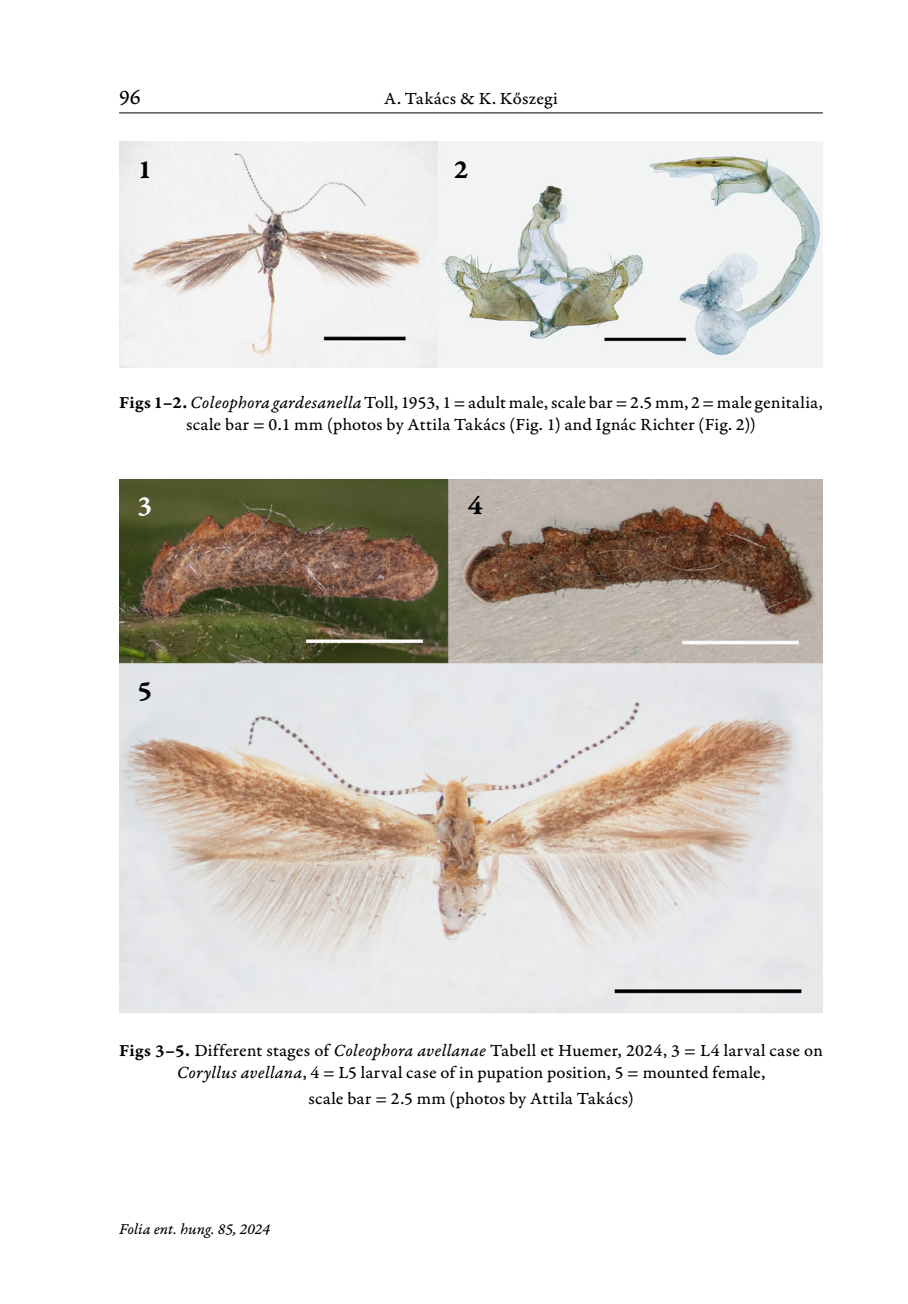
<style>
.page{position:relative;width:908px;height:1304px;background:#fff}
.page>*{position:absolute;margin:0;border:0;box-sizing:border-box;transform-origin:0 0}
.t1{font:28px "Garamond Premr Pro Smbd Capt";color:#000}
.t2{font:28px "Garamond Premr Pro Smbd Capt";color:#fff}
.t3{font:22px "Garamond Premr Pro Capt";color:#000}
.t4{font:18px/21.6px "Garamond Premr Pro Capt";letter-spacing:.01em;color:#000;text-align:center}
.t5{font:18px "Garamond Premr Pro Capt 3";letter-spacing:.01em;color:#000}
.t6{font:16px "Garamond Premr Pro It Capt 2";color:#000}
.s1{font-family:"Garamond Premr Pro Smbd Capt"}
.s2{font-family:"Garamond Premr Pro It Capt"}
</style>
<div class="page">
<hr style="left:119px;top:112px;width:703px;height:1px;background:#000">
<img style="left:119px;top:142px;width:703px;height:225px">
<img style="left:119px;top:479px;width:703px;height:534px">
<p class="t3" style="left:119px;top:84px;width:23px">96</p>
<p class="t5" style="left:384px;top:88px;width:175px">A. Takács &amp; K. Kőszegi</p>
<h1 class="t1" style="left:137px;top:152px;width:16px">1</h1>
<h1 class="t1" style="left:453px;top:152px;width:16px">2</h1>
<p class="t4" style="left:119px;top:392px;width:704px"><span class="s1">Figs 1–2.</span><span class="s2">Coleophora gardesanella</span> Toll, 1953, 1 = adult male, scale bar = 2.5 mm, 2 = male genitalia, scale bar = 0.1 mm (photos by Attila Takács (Fig. 1) and Ignác Richter (Fig. 2))</p>
<h1 class="t2" style="left:137px;top:488px;width:16px">3</h1>
<h1 class="t1" style="left:137px;top:673px;width:16px">5</h1>
<h1 class="t1" style="left:467px;top:488px;width:16px">4</h1>
<p class="t4" style="left:119px;top:1040px;width:704px"><span class="s1">Figs 3–5.</span> Different stages of <span class="s2">Coleophora avellanae</span> Tabell et Huemer, 2024, 3 = L4 larval case on<br><span class="s2">Coryllus avellana</span>, 4 = L5 larval case of in pupation position, 5 = mounted female,</p>
<p class="t4" style="left:308px;top:1088px;width:326px">scale bar = 2.5 mm (photos by Attila Takács)</p>
<p class="t6" style="left:119px;top:1219px;width:152px">Folia ent. hung. 85, 2024</p>
</div>
